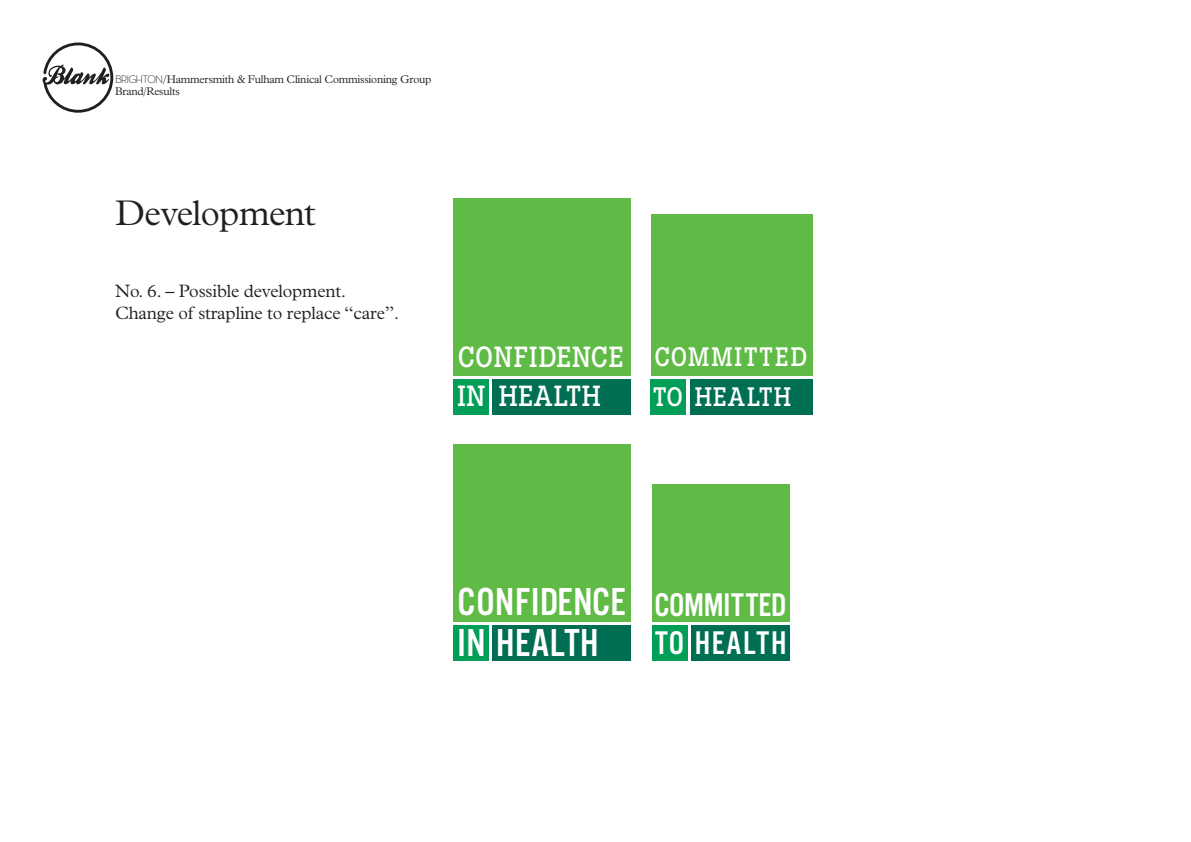
<style>
.page{position:relative;width:1191px;height:842px;background:#fff}
.page>*{position:absolute;margin:0;border:0;box-sizing:border-box;transform-origin:0 0}
.t1{font:40.5px "Alternate Got No 3 D";letter-spacing:.015em;color:#fff}
.t2{font:300 35.9px "Plantin";letter-spacing:-.02em;color:#231f20}
.t3{font:34px "Alternate Got No 3 D";letter-spacing:-.01em;color:#fff}
.t4{font:34px "Alternate Got No 3 D";letter-spacing:.05em;color:#fff}
.t5{font:500 condensed 30.5px "Lubalin Graph EF";letter-spacing:.015em;color:#fff}
.t6{font:500 condensed 28px "Lubalin Graph EF";letter-spacing:.05em;color:#fff}
.t7{font:300 18px "Plantin";letter-spacing:-.01em;color:#231f20}
.t8{font:300 11.2px "Plantin";letter-spacing:-.02em;color:#231f20}
.s1{font-family:"Neutra Text TF"}
</style>
<div class="page">
<svg style="left:43px;top:43px;width:70px;height:70px"></svg>
<div style="left:454px;top:198px;width:177px;height:178px;background:#60bb46"></div>
<div style="left:454px;top:379px;width:35px;height:36px;background:#009e57"></div>
<div style="left:493px;top:379px;width:138px;height:36px;background:#006e53"></div>
<div style="left:652px;top:484px;width:137px;height:137px;background:#60bb46"></div>
<div style="left:652px;top:625px;width:35px;height:35px;background:#009e57"></div>
<div style="left:691px;top:625px;width:98px;height:35px;background:#006e53"></div>
<div style="left:454px;top:444px;width:177px;height:177px;background:#60bb46"></div>
<div style="left:454px;top:625px;width:35px;height:35px;background:#009e57"></div>
<div style="left:493px;top:625px;width:138px;height:35px;background:#006e53"></div>
<div style="left:650px;top:214px;width:162px;height:162px;background:#60bb46"></div>
<div style="left:650px;top:379px;width:36px;height:36px;background:#009e57"></div>
<div style="left:689px;top:379px;width:123px;height:36px;background:#006e53"></div>
<p class="t8" style="left:115px;top:72px;width:318px"><span class="s1">BRIGHTON/</span>Hammersmith &amp; Fulham Clinical Commissioning Group</p>
<p class="t8" style="left:115px;top:84px;width:66px">Brand/Results</p>
<p class="t2" style="left:115px;top:193px;width:202px">Development</p>
<p class="t7" style="left:115px;top:281px;width:232px">No. 6. – Possible development.</p>
<p class="t7" style="left:115px;top:303px;width:285px">Change of strapline to replace “care”.</p>
<p class="t5" style="left:458px;top:339px;width:167px">CONFIDENCE</p>
<p class="t5" style="left:457px;top:378px;width:145px">IN HEALTH</p>
<p class="t6" style="left:654px;top:340px;width:154px">COMMITTED</p>
<p class="t6" style="left:654px;top:380px;width:139px">TO HEALTH</p>
<p class="t1" style="left:457px;top:580px;width:170px">CONFIDENCE</p>
<p class="t1" style="left:457px;top:622px;width:143px">IN HEALTH</p>
<p class="t3" style="left:654px;top:587px;width:133px">COMMITTED</p>
<p class="t4" style="left:655px;top:625px;width:133px">TO HEALTH</p>
</div>
